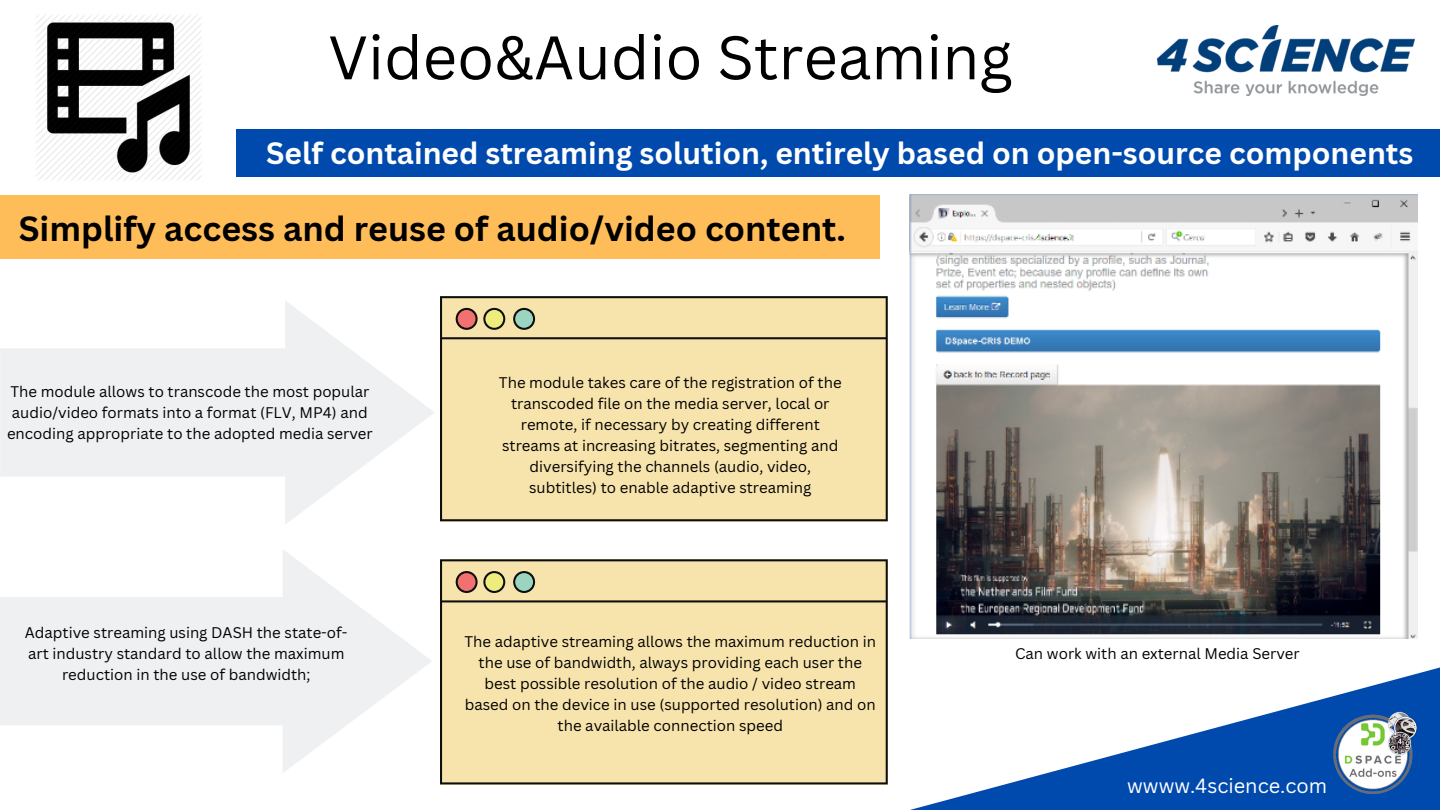
<style>
.page{position:relative;width:1440px;height:810px;background:#fff}
.page>*{position:absolute;margin:0;border:0;box-sizing:border-box;transform-origin:0 0}
.t1{font:60px "Canva Sans";color:#000}
.t2{font:700 34px "Canva Sans";color:#000}
.t3{font:700 30px "Canva Sans";color:#fff}
.t4{font:20px "Canva Sans";color:#fff}
.t5{font:15px/21px "Canva Sans";color:#000;text-align:center}
</style>
<div class="page">
<img style="left:1158px;top:25px;width:257px;height:70px">
<img style="left:36px;top:15px;width:165px;height:165px">
<div style="left:236px;top:130px;width:1204px;height:47px;background:#004aad"></div>
<svg style="left:910px;top:667px;width:530px;height:143px"></svg>
<div style="left:0;top:195px;width:880px;height:64px;background:#ffbd59"></div>
<img style="left:1327px;top:708px;width:90px;height:90px">
<svg style="left:0;top:301px;width:434px;height:223px;fill:#eff0f2"></svg>
<svg style="left:0;top:550px;width:432px;height:222px;fill:#eff0f2"></svg>
<img style="left:909px;top:195px;width:508px;height:444px">
<div style="left:440px;top:296px;width:448px;height:225px;background:#f7e3ac"></div>
<div style="left:440px;top:559px;width:448px;height:225px;background:#f7e3ac"></div>
<h1 class="t1" style="left:328px;top:15px;width:686px">Video&amp;Audio Streaming</h1>
<h3 class="t3" style="left:266px;top:132px;width:1149px">Self contained streaming solution, entirely based on open-source components</h3>
<h2 class="t2" style="left:19px;top:205px;width:829px">Simplify access and reuse of audio/video content.</h2>
<p class="t5" style="left:7px;top:380px;width:367px">The module allows to transcode the most popular audio/video formats into a format (FLV, MP4) and encoding appropriate to the adopted media server</p>
<p class="t5" style="left:499px;top:372px;width:344px">The module takes care of the registration of the transcoded file on the media server, local or remote, if necessary by creating different streams at increasing bitrates, segmenting and diversifying the channels (audio, video, subtitles) to enable adaptive streaming</p>
<p class="t5" style="left:25px;top:622px;width:324px">Adaptive streaming using DASH the state-of&shy;art industry standard to allow the maximum reduction in the use of bandwidth;</p>
<p class="t5" style="left:464px;top:631px;width:413px">The adaptive streaming allows the maximum reduction in the use of bandwidth, always providing each user the best possible resolution of the audio / video stream based on the device in use (supported resolution) and on the available connection speed</p>
<p class="t5" style="left:1015px;top:643px;width:286px">Can work with an external Media Server</p>
<h3 class="t4" style="left:1127px;top:772px;width:202px">wwww.4science.com</h3>
</div>
